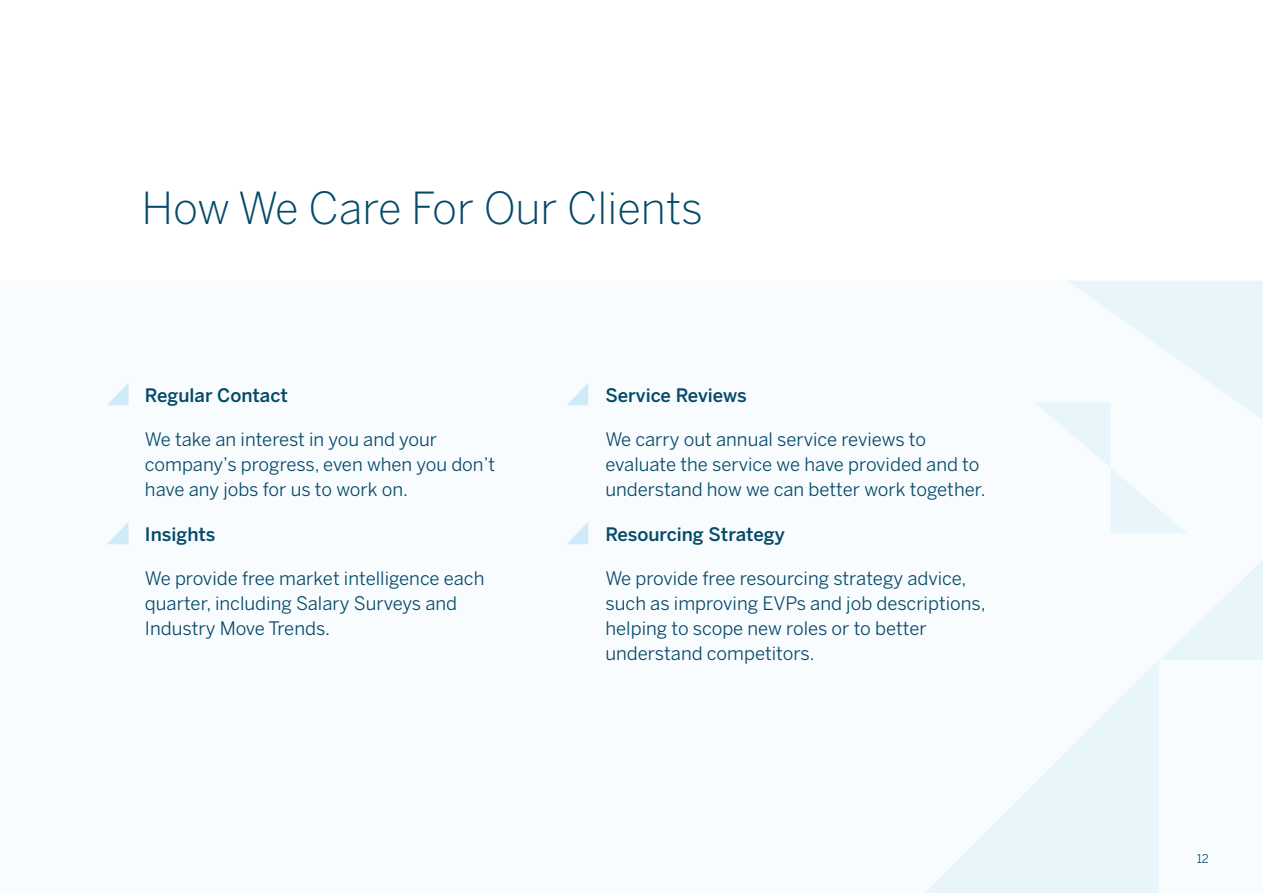
<style>
.page{position:relative;width:1263px;height:893px;background:#fff}
.page>*{position:absolute;margin:0;border:0;box-sizing:border-box;transform-origin:0 0}
.t1{font:300 43.8px "Benton Sans";color:#054a69}
.t2{font:18.45px/25px "Benton Sans";color:#054a69}
.t3{font:500 18.45px "Benton Sans";color:#054a69}
.t4{font:12px "Benton Sans";color:#054a69}
</style>
<div class="page">
<div style="left:0;top:281px;width:1263px;height:612px;background:#f9fcfe"></div>
<svg style="left:925px;top:660px;width:234px;height:233px"></svg>
<svg style="left:1160px;top:560px;width:103px;height:100px"></svg>
<svg style="left:1035px;top:281px;width:228px;height:252px"></svg>
<svg style="left:107px;top:383px;width:22px;height:22px"></svg>
<svg style="left:567px;top:383px;width:21px;height:22px"></svg>
<svg style="left:107px;top:522px;width:22px;height:22px"></svg>
<svg style="left:567px;top:522px;width:21px;height:22px"></svg>
<h1 class="t1" style="left:141px;top:182px;width:563px">How We Care For Our Clients</h1>
<p class="t3" style="left:145px;top:384px;width:144px">Regular Contact</p>
<p class="t2" style="left:145px;top:427px;width:352px">We take an interest in you and your company’s progress, even when you don’t have any jobs for us to work on.</p>
<p class="t3" style="left:145px;top:523px;width:72px">Insights</p>
<p class="t2" style="left:145px;top:565px;width:341px">We provide free market intelligence each quarter, including Salary Surveys and<br>Industry Move Trends.</p>
<p class="t3" style="left:605px;top:384px;width:143px">Service Reviews</p>
<p class="t2" style="left:605px;top:427px;width:382px">We carry out annual service reviews to evaluate the service we have provided and to understand how we can better work together.</p>
<p class="t3" style="left:605px;top:523px;width:181px">Resourcing Strategy</p>
<p class="t2" style="left:605px;top:565px;width:382px">We provide free resourcing strategy advice, such as improving EVPs and job descriptions, helping to scope new roles or to better understand competitors.</p>
<p class="t4" style="left:1197px;top:851px;width:14px">12</p>
</div>
